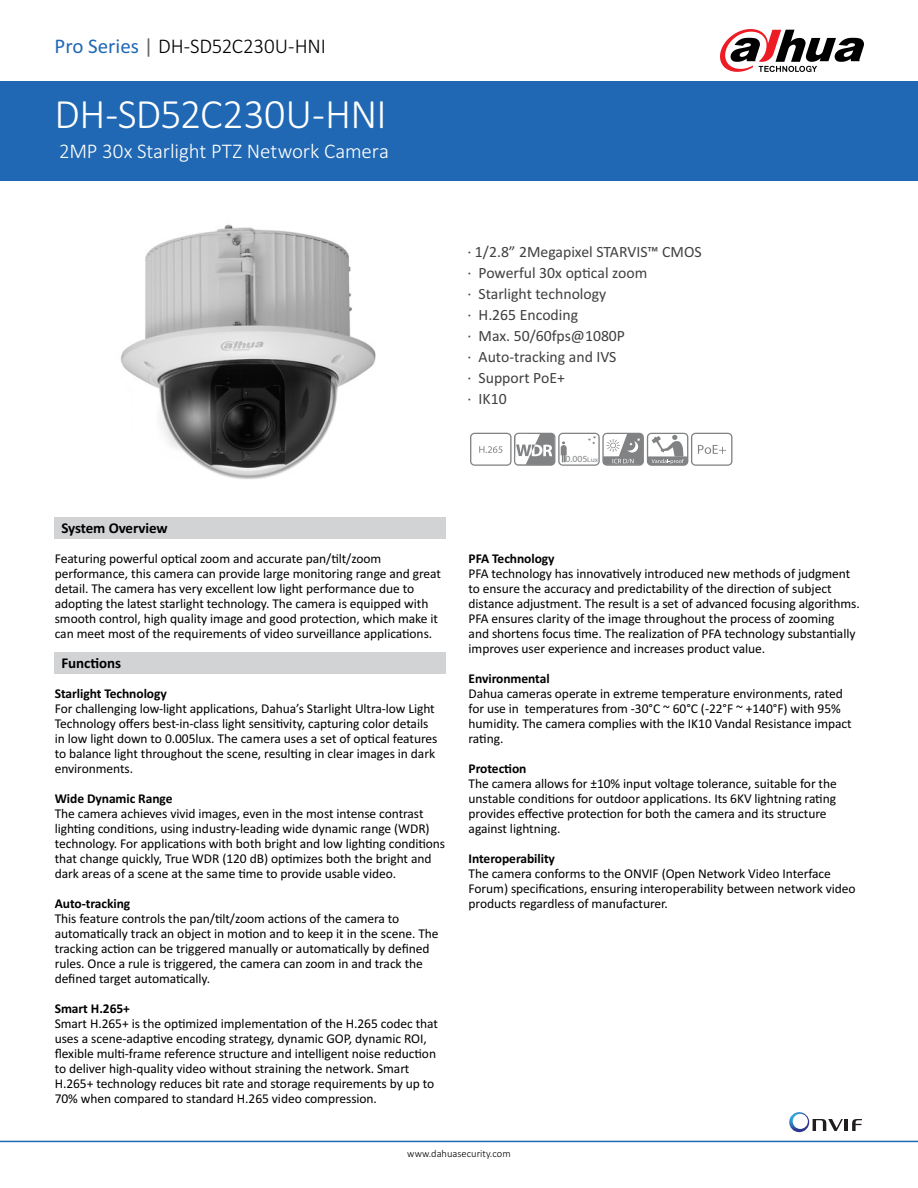
<style>
.page{position:relative;width:918px;height:1188px;background:#fff}
.page>*{position:absolute;margin:0;border:0;box-sizing:border-box;transform-origin:0 0}
.t1{font:300 42px "Calibri";letter-spacing:-.02em;color:#fff}
.t2{font:300 21px "Calibri";letter-spacing:-.005em;color:#fff}
.t3{font:300 21px "Calibri";letter-spacing:-.015em;color:#000}
.t4{font:15.75px/21px "Calibri";color:#403f41}
.t5{font:700 15px "Calibri";letter-spacing:-.005em;color:#000}
.t6{font:13.5px/15px "Calibri";letter-spacing:-.005em;color:#000}
.t7{font:700 13.5px "Calibri";letter-spacing:-.005em;color:#000}
.t8{font:300 10.5px "Calibri";color:#000}
.t9{font:condensed 9.3px "Myriad Pro";color:#808284;scale:1.04 1}
.s1{font-weight:400;color:#2068b3}
.s2{font-weight:400;color:#626466}
.s3{font-size:7.05px}
</style>
<div class="page">
<div style="left:0;top:81px;width:918px;height:100px;background:#2068b3"></div>
<hr style="left:0;top:1141px;width:918px;height:1px;background:#2068b3">
<svg style="left:720px;top:29px;width:144px;height:43px"></svg>
<svg style="left:789px;top:1112px;width:73px;height:20px"></svg>
<img style="left:120px;top:224px;width:256px;height:256px">
<div style="left:54px;top:517px;width:391px;height:21px;background:#d1d3d4"></div>
<div style="left:54px;top:652px;width:391px;height:22px;background:#d1d3d4"></div>
<svg style="left:470px;top:433px;width:262px;height:33px"></svg>
<h2 class="t3" style="left:55px;top:33px;width:273px"><span class="s1">Pro Series</span> <span class="s2">|</span> DH-SD52C230U-HNI</h2>
<h1 class="t1" style="left:55px;top:88px;width:334px">DH-SD52C230U-HNI</h1>
<h2 class="t2" style="left:59px;top:138px;width:331px">2MP 30x Starlight PTZ Network Camera</h2>
<p class="t4" style="left:467px;top:242px;width:236px">· 1/2.8” 2Megapixel STARVIS™ CMOS · Powerful 30x optical zoom<br>· Starlight technology<br>· H.265 Encoding<br>· Max. 50/60fps@1080P<br>· Auto-tracking and IVS<br>· Support PoE+<br>· IK10</p>
<p class="t9" style="left:566px;top:453px;width:33px">0.005<span class="s3">Lux</span></p>
<p class="t5" style="left:61px;top:518px;width:108px">System Overview</p>
<p class="t6" style="left:55px;top:551px;width:388px">Featuring powerful optical zoom and accurate pan/tilt/zoom performance, this camera can provide large monitoring range and great detail. The camera has very excellent low light performance due to adopting the latest starlight technology. The camera is equipped with smooth control, high quality image and good protection, which make it can meet most of the requirements of video surveillance applications.</p>
<p class="t5" style="left:61px;top:653px;width:61px">Functions</p>
<p class="t7" style="left:55px;top:685px;width:114px">Starlight Technology</p>
<p class="t6" style="left:55px;top:701px;width:384px">For challenging low-light applications, Dahua’s Starlight Ultra-low Light Technology offers best-in-class light sensitivity, capturing color details in low light down to 0.005lux. The camera uses a set of optical features to balance light throughout the scene, resulting in clear images in dark environments.</p>
<p class="t7" style="left:55px;top:790px;width:119px">Wide Dynamic Range</p>
<p class="t6" style="left:55px;top:806px;width:392px">The camera achieves vivid images, even in the most intense contrast lighting conditions, using industry-leading wide dynamic range (WDR) technology. For applications with both bright and low lighting conditions that change quickly, True WDR (120 dB) optimizes both the bright and dark areas of a scene at the same time to provide usable video.</p>
<p class="t7" style="left:55px;top:895px;width:77px">Auto-tracking</p>
<p class="t6" style="left:55px;top:911px;width:385px">This feature controls the pan/tilt/zoom actions of the camera to automatically track an object in motion and to keep it in the scene. The tracking action can be triggered manually or automatically by defined rules. Once a rule is triggered, the camera can zoom in and track the defined target automatically.</p>
<p class="t7" style="left:55px;top:1000px;width:77px">Smart H.265+</p>
<p class="t6" style="left:55px;top:1016px;width:385px">Smart H.265+ is the optimized implementation of the H.265 codec that uses a scene-adaptive encoding strategy, dynamic GOP, dynamic ROI, flexible multi-frame reference structure and intelligent noise reduction to deliver high-quality video without straining the network. Smart H.265+ technology reduces bit rate and storage requirements by up to 70% when compared to standard H.265 video compression.</p>
<p class="t7" style="left:469px;top:550px;width:88px">PFA Technology</p>
<p class="t6" style="left:469px;top:566px;width:393px">PFA technology has innovatively introduced new methods of judgment to ensure the accuracy and predictability of the direction of subject distance adjustment. The result is a set of advanced focusing algorithms.<br>PFA ensures clarity of the image throughout the process of zooming<br>and shortens focus time. The realization of PFA technology substantially improves user experience and increases product value.</p>
<p class="t7" style="left:469px;top:670px;width:83px">Environmental</p>
<p class="t6" style="left:469px;top:686px;width:385px">Dahua cameras operate in extreme temperature environments, rated for use in temperatures from -30°C ~ 60°C (-22°F ~ +140°F) with 95% humidity. The camera complies with the IK10 Vandal Resistance impact rating.</p>
<p class="t7" style="left:469px;top:760px;width:59px">Protection</p>
<p class="t6" style="left:469px;top:776px;width:370px">The camera allows for ±10% input voltage tolerance, suitable for the unstable conditions for outdoor applications. Its 6KV lightning rating provides effective protection for both the camera and its structure against lightning.</p>
<p class="t7" style="left:469px;top:850px;width:88px">Interoperability</p>
<p class="t6" style="left:469px;top:866px;width:389px">The camera conforms to the ONVIF (Open Network Video Interface<br>Forum) specifications, ensuring interoperability between network video products regardless of manufacturer.</p>
<p class="t8" style="left:407px;top:1147px;width:105px">www.dahuasecurity.com</p>
</div>
